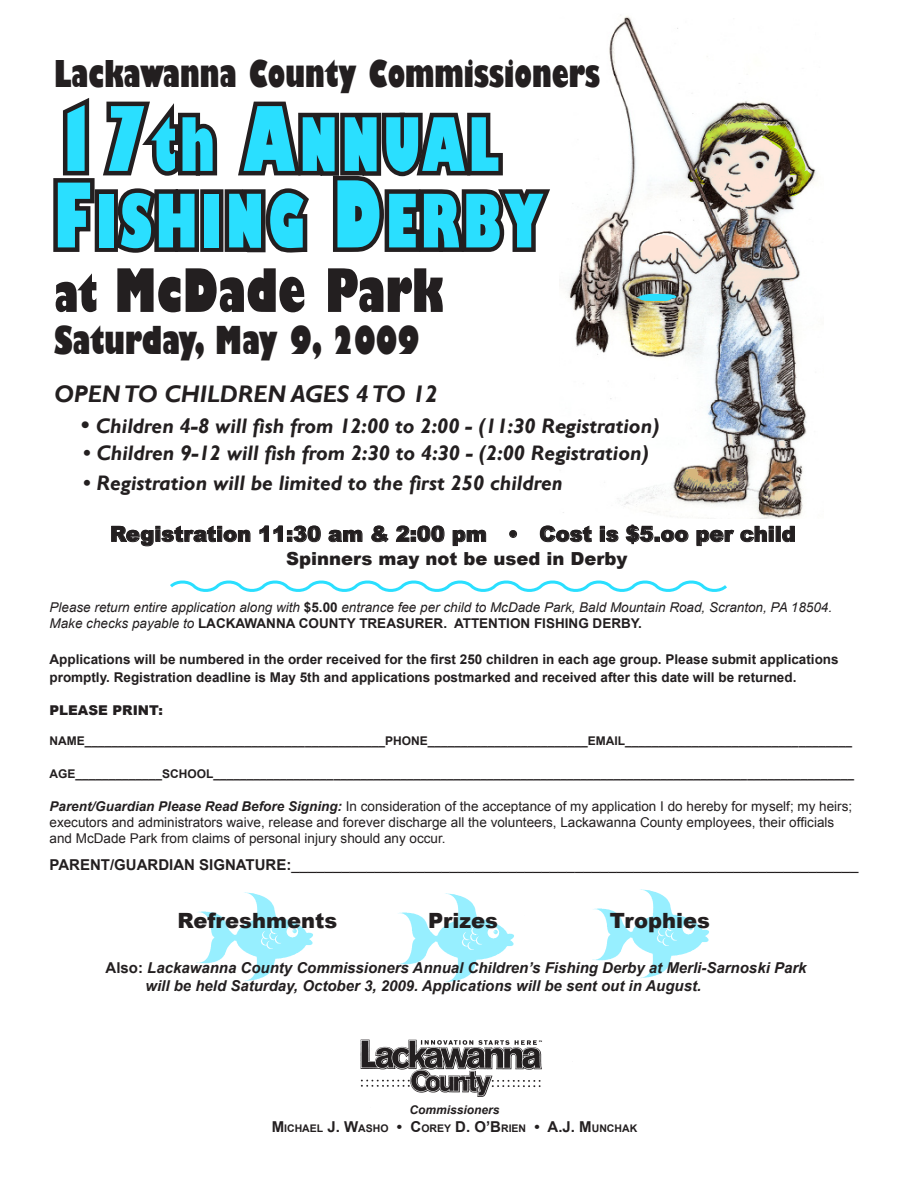
<style>
.page{position:relative;width:918px;height:1188px;background:#fff}
.page>*{position:absolute;margin:0;border:0;box-sizing:border-box;transform-origin:0 0}
.t1{font:800 condensed 72px "Gill Sans";letter-spacing:.06em;color:#2adfff;scale:.88 1}
.t2{font:800 condensed 58.5px "Gill Sans";color:#231f20}
.t3{font:800 condensed 37.5px "Gill Sans";color:#231f20}
.t4{font:800 condensed 36px "Gill Sans";color:#231f20}
.t5{font:italic 700 24px "Gill Sans";color:#231f20}
.t6{font:italic 700 21px "Gill Sans";color:#231f20}
.t7{font:900 21px "Arial";color:#231f20}
.t8{font:900 18px "Arial";color:#231f20}
.t9{font:italic 700 15px "Arial";color:#231f20}
.t10{font:15px "Arial";color:#231f20}
.t11{font:13.5px/16.2px "Arial";color:#231f20}
.t12{font:700 13.5px/18px "Arial";color:#231f20}
.t13{font:italic 13.5px/16.2px "Arial";color:#231f20}
.t14{font:900 13.5px "Arial";color:#231f20}
.t15{font:700 12px "Arial";color:#231f20}
.t16{font:italic 700 12px "Arial";color:#231f20}
.t17{font:700 10.5px "Arial";color:#231f20}
.s1{font-size:87px}
.s2{font-size:90px}
.s3{font-size:51px}
.s4{font-size:24px}
.s5{font-weight:700;font-style:normal}
.s6{font-weight:700;font-style:italic}
.s7{font-weight:700}
.s8{font-style:normal}
.s9{font-size:15px}
</style>
<div class="page">
<img style="left:196px;top:892px;width:117px;height:89px">
<img style="left:397px;top:893px;width:117px;height:89px">
<svg style="left:53px;top:98px;width:497px;height:155px"></svg>
<svg style="left:111px;top:526px;width:140px;height:21px"></svg>
<svg style="left:259px;top:525px;width:62px;height:17px"></svg>
<svg style="left:328px;top:530px;width:35px;height:12px"></svg>
<svg style="left:371px;top:525px;width:18px;height:17px"></svg>
<svg style="left:396px;top:525px;width:49px;height:17px"></svg>
<svg style="left:452px;top:530px;width:34px;height:16px"></svg>
<svg style="left:509px;top:530px;width:8px;height:8px"></svg>
<svg style="left:540px;top:525px;width:52px;height:17px"></svg>
<svg style="left:600px;top:526px;width:19px;height:16px"></svg>
<svg style="left:626px;top:525px;width:63px;height:19px"></svg>
<svg style="left:696px;top:530px;width:38px;height:16px"></svg>
<svg style="left:740px;top:526px;width:33px;height:16px"></svg>
<svg style="left:782px;top:526px;width:13px;height:16px"></svg>
<img style="left:592px;top:889px;width:117px;height:89px">
<svg style="left:170px;top:580px;width:557px;height:12px"></svg>
<img style="left:360px;top:1039px;width:182px;height:58px">
<img style="left:563px;top:15px;width:253px;height:503px">
<img style="left:622px;top:108px;width:190px;height:197px">
<p class="t4" style="left:54px;top:51px;width:548px">Lackawanna County Commissioners</p>
<p class="t1" style="left:54px;top:99px;width:507px"><span class="s1">17</span>th <span class="s1">A</span>nnual</p>
<p class="t1" style="left:54px;top:176px;width:558px"><span class="s1">F</span>ishing <span class="s2">D</span>erbY</p>
<p class="t2" style="left:54px;top:254px;width:391px"><span class="s3">at</span> McDade Park</p>
<p class="t3" style="left:54px;top:317px;width:367px">Saturday, May 9, 2009</p>
<p class="t5" style="left:54px;top:380px;width:385px">Open to children ages 4 to 12</p>
<p class="t6" style="left:81px;top:414px;width:580px"><span class="s4">•</span> Children 4-8 will fish from 12:00 to 2:00 - (11:30 Registration)</p>
<p class="t6" style="left:83px;top:441px;width:567px">• Children 9-12 will fish from 2:30 to 4:30 - (2:00 Registration)</p>
<p class="t6" style="left:83px;top:471px;width:482px">• Registration will be limited to the first 250 children</p>
<p class="t7" style="left:110px;top:519px;width:687px">Registration 11:30 am &amp; 2:00 pm • Cost is $5.oo per child</p>
<p class="t8" style="left:286px;top:546px;width:343px">Spinners may not be used in Derby</p>
<p class="t13" style="left:50px;top:599px;width:784px">Please return entire application along with <span class="s5">$5.00</span> entrance fee per child to McDade Park, Bald Mountain Road, Scranton, PA 18504.<br>Make checks payable to <span class="s5">Lackawanna County Treasurer. Attention Fishing Derby.</span></p>
<p class="t12" style="left:50px;top:651px;width:791px">Applications will be numbered in the order received for the first 250 children in each age group. Please submit applications promptly. Registration deadline is May 5th and applications postmarked and received after this date will be returned.</p>
<p class="t14" style="left:50px;top:700px;width:115px">Please print:</p>
<p class="t15" style="left:50px;top:733px;width:804px">Name_____________________________________________phone________________________email__________________________________</p>
<p class="t15" style="left:50px;top:766px;width:806px">age_____________school________________________________________________________________________________________________</p>
<p class="t11" style="left:50px;top:798px;width:804px"><span class="s6">Parent/Guardian Please Read Before Signing:</span> In consideration of the acceptance of my application I do hereby for myself; my heirs; executors and administrators waive, release and forever discharge all the volunteers, Lackawanna County employees, their officials and McDade Park from claims of personal injury should any occur.</p>
<p class="t10" style="left:50px;top:855px;width:811px"><span class="s7">Par ent/guar dian signatur e:</span>____________________________________________________________________</p>
<p class="t7" style="left:178px;top:905px;width:161px">Refreshments</p>
<p class="t7" style="left:428px;top:905px;width:71px">Prizes</p>
<p class="t7" style="left:610px;top:905px;width:101px">Trophies</p>
<p class="t9" style="left:106px;top:958px;width:703px"><span class="s8">Also:</span> Lackawanna County Commissioners Annual Children’s Fishing Derby at Merli-Sarnoski Park</p>
<p class="t9" style="left:145px;top:976px;width:557px">will be held Saturday, October 3, 2009. Applications will be sent out in August.</p>
<p class="t16" style="left:409px;top:1102px;width:92px">Commissioners</p>
<p class="t17" style="left:272px;top:1122px;width:367px"><span class="s9">M</span>ICHAEL <span class="s9">J. W</span>ASHO <span class="s9">• C</span>OREY <span class="s9">D. O’B</span>RIEN <span class="s9">• A.J. M</span>UNCHAK</p>
</div>
